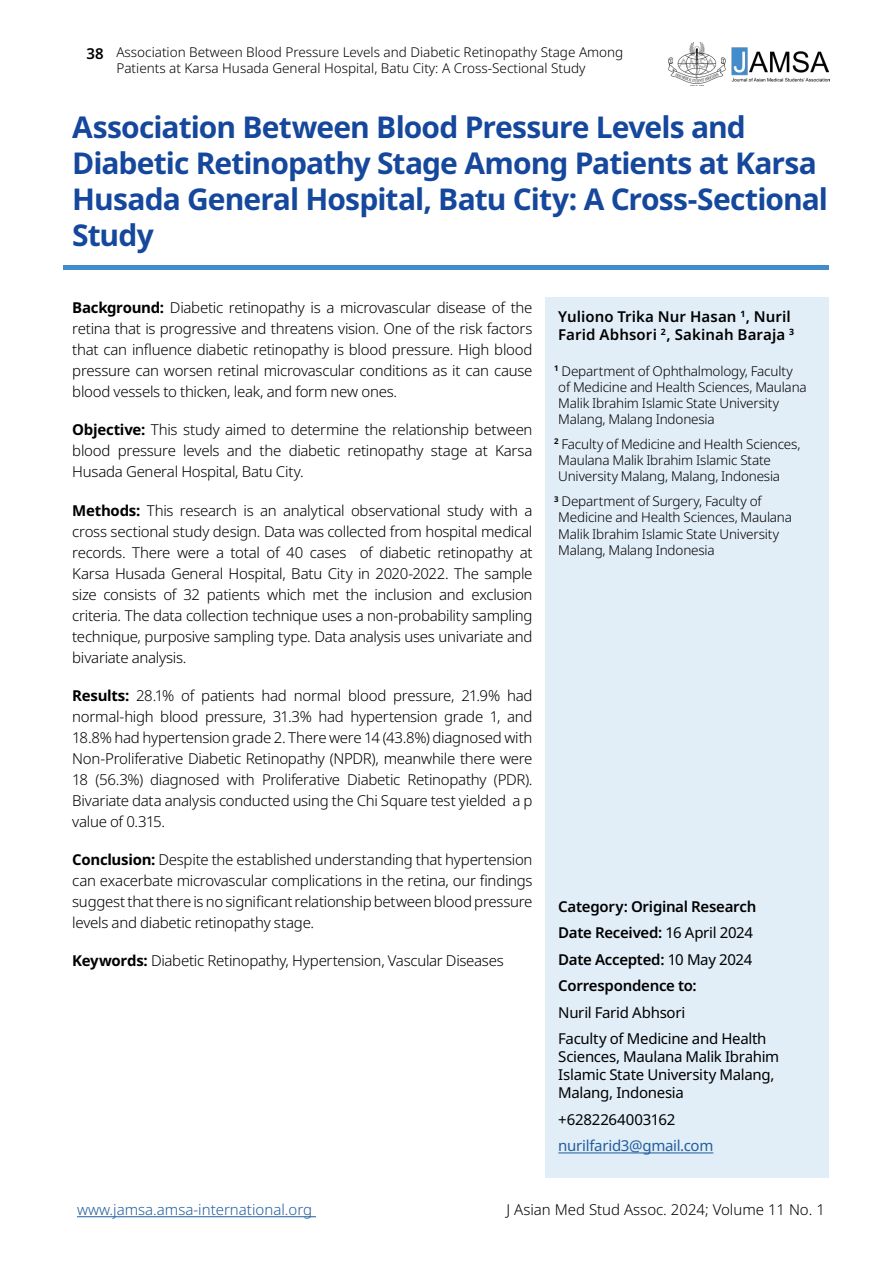
<style>
.page{position:relative;width:893px;height:1263px;background:#fff}
.page>*{position:absolute;margin:0;border:0;box-sizing:border-box;transform-origin:0 0}
.Paper_Heading_1{font:700 30px/36px "Noto Sans";letter-spacing:-.03em;color:#15489c}
.Abstract_Section{font:300 15px/21px "Noto Sans";letter-spacing:-.02em;color:#000;text-align:justify}
.Correspondence_Detail{font:15px/18px "Noto Sans";letter-spacing:-.02em;color:#000}
.Correspondence_Detail-2{font:600 15px "Noto Sans";letter-spacing:-.02em;color:#000}
.Author_Name{font:600 15px/18px "Noto Sans";letter-spacing:.005em;color:#000}
.Abstract_Section-2{font:300 15px "Noto Sans";color:#000}
.t1{font:300 15px "Noto Sans";color:#215e9e}
.Correspondence_Detail-3{font:15px "Noto Sans";letter-spacing:-.02em;color:#215e9e}
.Author_Affiliation{font:300 13.5px/16.2px "Noto Sans";letter-spacing:-.015em;color:#000}
.s1{font-weight:700}
.s2{font-weight:400}
</style>
<div class="page">
<img style="left:668px;top:43px;width:161px;height:41px">
<hr style="left:77px;top:1216px;width:239px;height:1px;background:#215e9e">
<hr style="left:64px;top:266px;width:765px;height:4px;background:#438ccb">
<div style="left:546px;top:297px;width:283px;height:881px;background:#e1edf7"></div>
<hr style="left:558px;top:1152px;width:155px;height:1px;background:#215e9e">
<p class="Author_Name" style="left:86px;top:45px;width:19px">38</p>
<p class="Author_Affiliation" style="left:116px;top:44px;width:508px">Association Between Blood Pressure Levels and Diabetic Retinopathy Stage Among<br>Patients at Karsa Husada General Hospital, Batu City: A Cross-Sectional Study</p>
<p class="Paper_Heading_1" style="left:72px;top:110px;width:757px">Association Between Blood Pressure Levels and Diabetic Retinopathy Stage Among Patients at Karsa Husada General Hospital, Batu City: A Cross-Sectional Study</p>
<p class="Abstract_Section" style="left:72px;top:298px;width:462px"><span class="s1">Background:</span> Diabetic retinopathy is a microvascular disease of the retina that is progressive and threatens vision. One of the risk factors that can influence diabetic retinopathy is blood pressure. High blood pressure can worsen retinal microvascular conditions as it can cause blood vessels to thicken, leak, and form new ones.</p>
<p class="Abstract_Section" style="left:72px;top:420px;width:462px"><span class="s1">Objective:</span> This study aimed to determine the relationship between blood pressure levels and the diabetic retinopathy stage at Karsa Husada General Hospital, Batu City.</p>
<p class="Abstract_Section" style="left:72px;top:500px;width:462px"><span class="s1">Methods:</span> This research is an analytical observational study with a cross sectional study design. Data was collected from hospital medical records. There were a total of 40 cases of diabetic retinopathy at Karsa Husada General Hospital, Batu City in 2020-2022. The sample size consists of 32 patients which met the inclusion and exclusion criteria. The data collection technique uses a non-probability sampling technique, purposive sampling type. Data analysis uses univariate and bivariate analysis.</p>
<p class="Abstract_Section" style="left:72px;top:685px;width:462px"><span class="s1">Results:</span> 28.1% of patients had normal blood pressure, 21.9% had normal-high blood pressure, 31.3% had hypertension grade 1, and 18.8% had hypertension grade 2. There were 14 (43.8%) diagnosed with Non-Proliferative Diabetic Retinopathy (NPDR), meanwhile there were 18 (56.3%) diagnosed with Proliferative Diabetic Retinopathy (PDR).<br>Bivariate data analysis conducted using the Chi Square test yielded a p value of 0.315.</p>
<p class="Abstract_Section" style="left:72px;top:849px;width:462px"><span class="s1">Conclusion:</span> Despite the established understanding that hypertension can exacerbate microvascular complications in the retina, our findings suggest that there is no significant relationship between blood pressure levels and diabetic retinopathy stage.</p>
<p class="Abstract_Section" style="left:72px;top:950px;width:433px"><span class="s1">Keywords:</span> Diabetic Retinopathy, Hypertension, Vascular Diseases</p>
<p class="Author_Name" style="left:558px;top:308px;width:237px">Yuliono Trika Nur Hasan <sup>1</sup>, Nuril<br>Farid Abhsori <sup>2</sup>, Sakinah Baraja <sup>3</sup></p>
<p class="Author_Affiliation" style="left:558px;top:363px;width:250px;text-indent:-4px"><sup>1</sup> Department of Ophthalmology, Faculty of Medicine and Health Sciences, Maulana Malik Ibrahim Islamic State University Malang, Malang Indonesia</p>
<p class="Author_Affiliation" style="left:558px;top:436px;width:244px;text-indent:-4px"><sup>2</sup> Faculty of Medicine and Health Sciences,<br>Maulana Malik Ibrahim Islamic State<br>University Malang, Malang, Indonesia</p>
<p class="Author_Affiliation" style="left:558px;top:493px;width:235px;text-indent:-4px"><sup>3</sup> Department of Surgery, Faculty of Medicine and Health Sciences, Maulana Malik Ibrahim Islamic State University Malang, Malang Indonesia</p>
<p class="Correspondence_Detail-2" style="left:558px;top:896px;width:199px">Category: Original Research</p>
<p class="Correspondence_Detail-2" style="left:558px;top:922px;width:196px">Date Received: <span class="s2">16 April 2024</span></p>
<p class="Correspondence_Detail-2" style="left:558px;top:949px;width:196px">Date Accepted: <span class="s2">10 May 2024</span></p>
<p class="Correspondence_Detail-2" style="left:558px;top:975px;width:140px">Correspondence to:</p>
<p class="Correspondence_Detail" style="left:558px;top:1004px;width:129px">Nuril Farid Abhsori</p>
<p class="Correspondence_Detail" style="left:558px;top:1030px;width:222px">Faculty of Medicine and Health<br>Sciences, Maulana Malik Ibrahim<br>Islamic State University Malang,<br>Malang, Indonesia</p>
<p class="Correspondence_Detail" style="left:558px;top:1111px;width:118px">+6282264003162</p>
<p class="Correspondence_Detail-3" style="left:558px;top:1135px;width:157px">nurilfarid3@gmail.com</p>
<p class="t1" style="left:77px;top:1199px;width:237px">www.jamsa.amsa-international.org</p>
<p class="Abstract_Section-2" style="left:507px;top:1199px;width:320px">J Asian Med Stud Assoc. 2024; Volume 11 No. 1</p>
</div>
